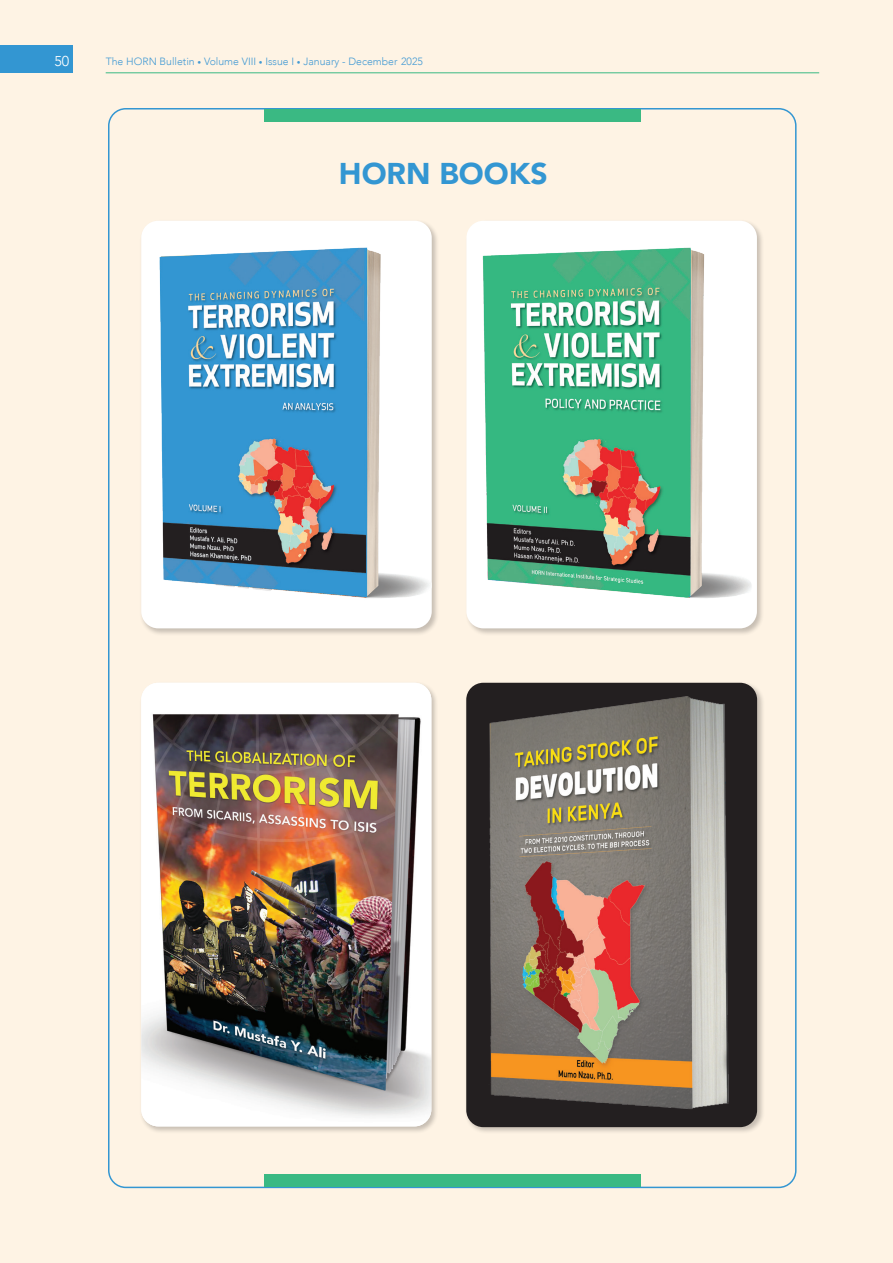
<style>
.page{position:relative;width:893px;height:1263px;background:#fef3e4}
.page>*{position:absolute;margin:0;border:0;box-sizing:border-box;transform-origin:0 0}
.Headers{font:900 30px "Avenir";color:#3396d2}
.Body_text{font:300 14.25px "Avenir";color:#fff}
.Body_text-2{font:300 10.5px "Avenir";color:#429ad4}
.s1{font-size:7.5px}
</style>
<div class="page">
<hr style="left:106px;top:72px;width:713px;height:1px;background:#3ab983">
<div style="left:0;top:46px;width:72px;height:27px;background:#3396d2"></div>
<div style="left:140px;top:219px;width:299px;height:417px;background:#231f20;opacity:.25"></div>
<img style="left:141px;top:221px;width:291px;height:407px">
<div style="left:465px;top:219px;width:299px;height:417px;background:#231f20;opacity:.25"></div>
<img style="left:466px;top:221px;width:291px;height:407px">
<div style="left:465px;top:681px;width:300px;height:454px;background:#231f20;opacity:.25"></div>
<div style="left:466px;top:683px;width:291px;height:444px;background:#231f20;border-radius:17px"></div>
<img style="left:489px;top:696px;width:240px;height:413px">
<div style="left:140px;top:681px;width:299px;height:453px;background:#231f20;opacity:.25"></div>
<img style="left:141px;top:683px;width:290px;height:443px">
<div style="left:264px;top:109px;width:376px;height:12px;background:#3ab983"></div>
<div style="left:264px;top:1174px;width:376px;height:12px;background:#3ab983"></div>
<p class="Body_text" style="left:54px;top:52px;width:16px">50</p>
<p class="Body_text-2" style="left:106px;top:55px;width:319px">The HORN Bulletin <span class="s1">•</span> Volume VIII <span class="s1">•</span> Issue I <span class="s1">•</span> January - December 2025</p>
<p class="Headers" style="left:339px;top:148px;width:210px">HORN BOOKS</p>
</div>
